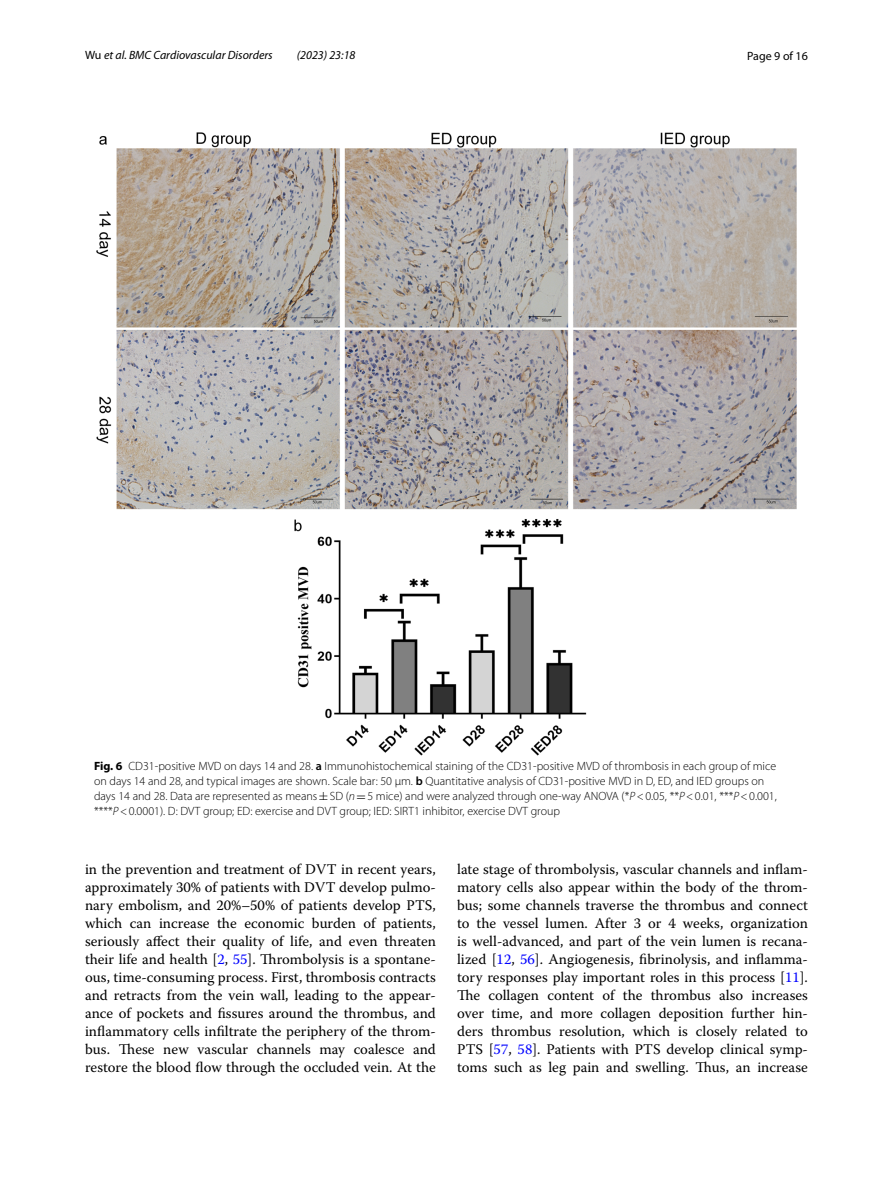
<style>
.page{position:relative;width:893px;height:1187px;background:#fff}
.page>*{position:absolute;margin:0;border:0;box-sizing:border-box;transform-origin:0 0}
.t1{font:14.7px/18px "Warnock Pro";color:#000;text-align:justify}
.t2{font:300 12px/15px "Myriad Pro";color:#000}
.t3{font:italic 12px "Myriad Pro";color:#000}
.t4{font:12px "Myriad Pro";color:#000}
.s1{font-style:normal}
.s2{font-weight:700}
.s3{font-weight:600}
.s4{font-family:"MTSY";font-weight:400}
.s5{font-style:italic}
.s6{color:#00f}
</style>
<div class="page">
<img style="left:96px;top:133px;width:701px;height:622px">
<p class="t3" style="left:85px;top:48px;width:189px"><span class="s1">Wu</span> et al. BMC Cardiovascular Disorders</p>
<p class="t3" style="left:297px;top:48px;width:60px">(2023) 23:18</p>
<p class="t4" style="left:747px;top:48px;width:62px">Page 9 of 16</p>
<p class="t2" style="left:94px;top:758px;width:684px"><span class="s2">Fig. 6</span> CD31-positive MVD on days 14 and 28. <span class="s3">a</span> Immunohistochemical staining of the CD31-positive MVD of thrombosis in each group of mice on days 14 and 28, and typical images are shown. Scale bar: 50 µm. <span class="s3">b</span> Quantitative analysis of CD31-positive MVD in D, ED, and IED groups on days 14 and 28. Data are represented as means<span class="s4">±</span>SD (<span class="s5">n</span><span class="s4">=</span>5 mice) and were analyzed through one-way ANOVA (*<span class="s5">P</span>&lt;0.05, **<span class="s5">P</span>&lt;0.01, ***<span class="s5">P</span>&lt;0.001, ****<span class="s5">P</span>&lt;0.0001). D: DVT group; ED: exercise and DVT group; IED: SIRT1 inhibitor, exercise DVT group</p>
<p class="t1" style="left:85px;top:860px;width:352px">in the prevention and treatment of DVT in recent years, approximately 30% of patients with DVT develop pulmo&shy;nary embolism, and 20%–50% of patients develop PTS, which can increase the economic burden of patients, seriously affect their quality of life, and even threaten their life and health [<span class="s6">2</span>, <span class="s6">55</span>]. Thrombolysis is a spontane&shy;ous, time-consuming process. First, thrombosis contracts and retracts from the vein wall, leading to the appear&shy;ance of pockets and fissures around the thrombus, and inflammatory cells infiltrate the periphery of the throm&shy;bus. These new vascular channels may coalesce and restore the blood flow through the occluded vein. At the</p>
<p class="t1" style="left:457px;top:860px;width:352px">late stage of thrombolysis, vascular channels and inflam&shy;matory cells also appear within the body of the throm&shy;bus; some channels traverse the thrombus and connect to the vessel lumen. After 3 or 4 weeks, organization is well-advanced, and part of the vein lumen is recana&shy;lized [<span class="s6">12</span>, <span class="s6">56</span>]. Angiogenesis, fibrinolysis, and inflamma&shy;tory responses play important roles in this process [<span class="s6">11</span>].<br>The collagen content of the thrombus also increases over time, and more collagen deposition further hin&shy;ders thrombus resolution, which is closely related to PTS [<span class="s6">57</span>, <span class="s6">58</span>]. Patients with PTS develop clinical symp&shy;toms such as leg pain and swelling. Thus, an increase</p>
</div>
